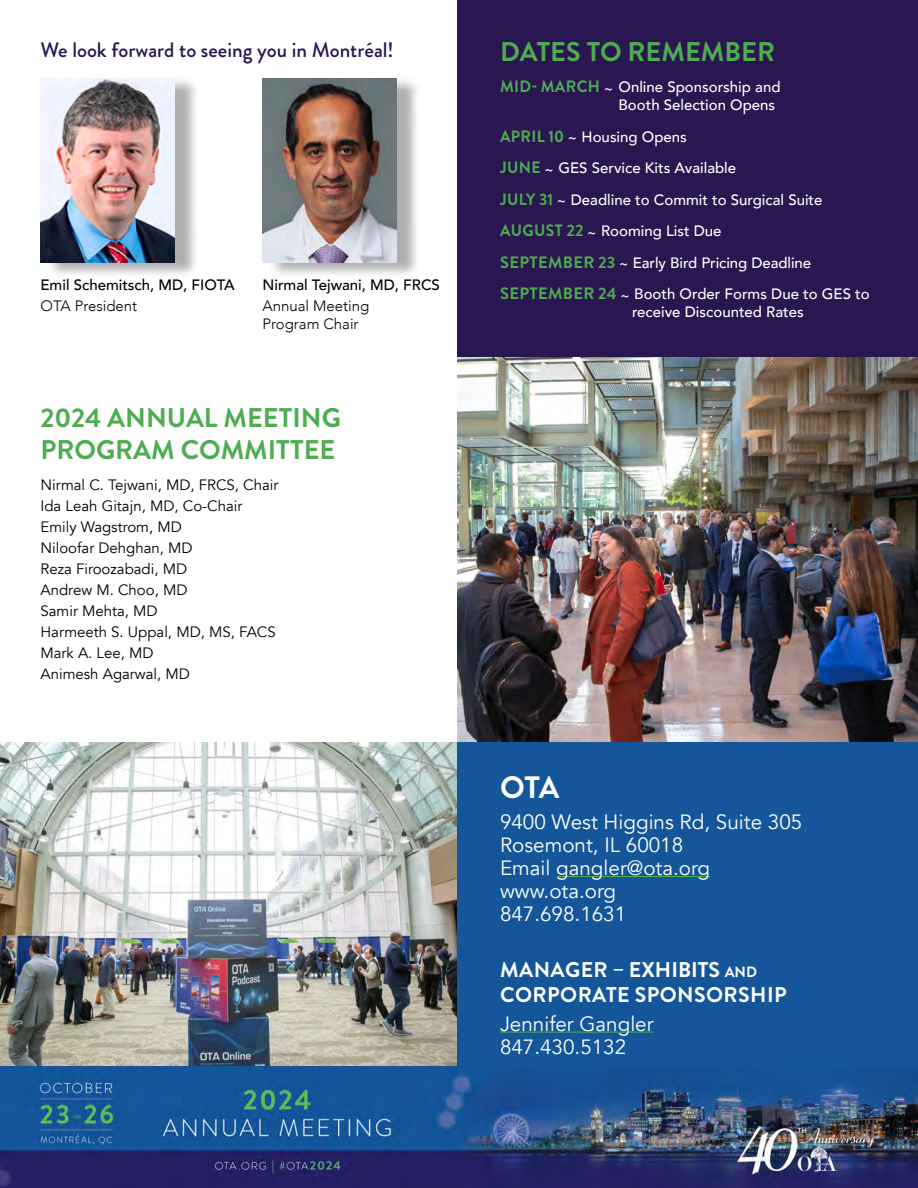
<style>
.page{position:relative;width:918px;height:1188px;background:#fff}
.page>*{position:absolute;margin:0;border:0;box-sizing:border-box;transform-origin:0 0}
.t1{font:700 30.9px "Brandon Grotesque";color:#fff}
.t2{font:700 27px/31.5px "Brandon Grotesque";color:#4dad50}
.t3{font:700 21.3px/24.9px "Brandon Grotesque";letter-spacing:.02em;color:#fff}
.t4{font:500 21px "Brandon Grotesque";color:#2a1651}
.t5{font:20.7px/23.2px "Avenir";color:#fff}
.t6{font:500 15px/31.5px "Avenir";color:#fff}
.t7{font:15px/21px "Avenir";color:#000}
.t8{font:500 15px "Avenir";color:#000}
.t9{font:300 15px/18px "Avenir";color:#000}
.s1{font-family:"Brandon Grotesque";font-weight:700;font-size:16.5px;color:#4dad50}
.s2{font-size:14.85px}
</style>
<div class="page">
<img style="left:458px;top:356px;width:460px;height:386px">
<img style="left:0;top:742px;width:458px;height:324px">
<div style="left:458px;top:0;width:460px;height:356px;background:#2a1651"></div>
<div style="left:46px;top:76px;width:153px;height:203px;background:#000;opacity:.32"></div>
<img style="left:40px;top:78px;width:135px;height:184px">
<div style="left:268px;top:76px;width:153px;height:203px;background:#000;opacity:.32"></div>
<img style="left:262px;top:78px;width:135px;height:184px">
<div style="left:458px;top:742px;width:460px;height:327px;background:#145699"></div>
<hr style="left:556px;top:876px;width:154px;height:1px;background:#4dad50">
<hr style="left:500px;top:1032px;width:154px;height:1px;background:#4dad50">
<img style="left:0;top:1066px;width:918px;height:122px">
<h3 class="t4" style="left:40px;top:35px;width:355px">We look forward to seeing you in Montréal!</h3>
<p class="t8" style="left:40px;top:271px;width:196px">Emil Schemitsch, MD, FIOTA</p>
<p class="t8" style="left:262px;top:271px;width:179px">Nirmal Tejwani, MD, FRCS</p>
<p class="t9" style="left:40px;top:296px;width:98px">OTA President</p>
<p class="t9" style="left:262px;top:296px;width:108px">Annual Meeting<br>Program Chair</p>
<h2 class="t2" style="left:40px;top:403px;width:302px">2024 ANNUAL MEETING<br>PROGRAM COMMITTEE</h2>
<p class="t7" style="left:40px;top:475px;width:240px">Nirmal C. Tejwani, MD, FRCS, Chair<br>Ida Leah Gitajn, MD, Co-Chair<br>Emily Wagstrom, MD<br>Niloofar Dehghan, MD<br>Reza Firoozabadi, MD<br>Andrew M. Choo, MD<br>Samir Mehta, MD<br>Harmeeth S. Uppal, MD, MS, FACS<br>Mark A. Lee, MD<br>Animesh Agarwal, MD</p>
<h2 class="t2" style="left:500px;top:36px;width:276px">DATES TO REMEMBER</h2>
<p class="t6" style="left:619px;top:77px;width:163px;line-height:18px;text-indent:-118px"><span class="s1">MID- MARCH</span> ~ Online Sponsorship and<br>Booth Selection Opens</p>
<p class="t6" style="left:500px;top:120px;width:371px"><span class="s1">APRIL 10</span> ~ Housing Opens<br><span class="s1">JUNE</span> ~ GES Service Kits Available<br><span class="s1">JULY 31</span> ~ Deadline to Commit to Surgical Suite <span class="s1">AUGUST 22</span> ~ Rooming List Due<br><span class="s1">SEPTEMBER 23</span> ~ Early Bird Pricing Deadline <span class="s1">SEPTEMBER 24</span> ~ Booth Order Forms Due to GES to</p>
<p class="t6" style="left:632px;top:295px;width:173px">receive Discounted Rates</p>
<h1 class="t1" style="left:500px;top:766px;width:61px">OTA</h1>
<h3 class="t5" style="left:500px;top:810px;width:304px">9400 West Higgins Rd, Suite 305<br>Rosemont, IL 60018<br>Email gangler@ota.org www.ota.org<br>847.698.1631</h3>
<h3 class="t3" style="left:500px;top:958px;width:288px">MANAGER – EXHIBITS <span class="s2">and<br></span>CORPORATE SPONSORSHIP</h3>
<h3 class="t5" style="left:500px;top:1012px;width:155px">Jennifer Gangler<br>847.430.5132</h3>
</div>
